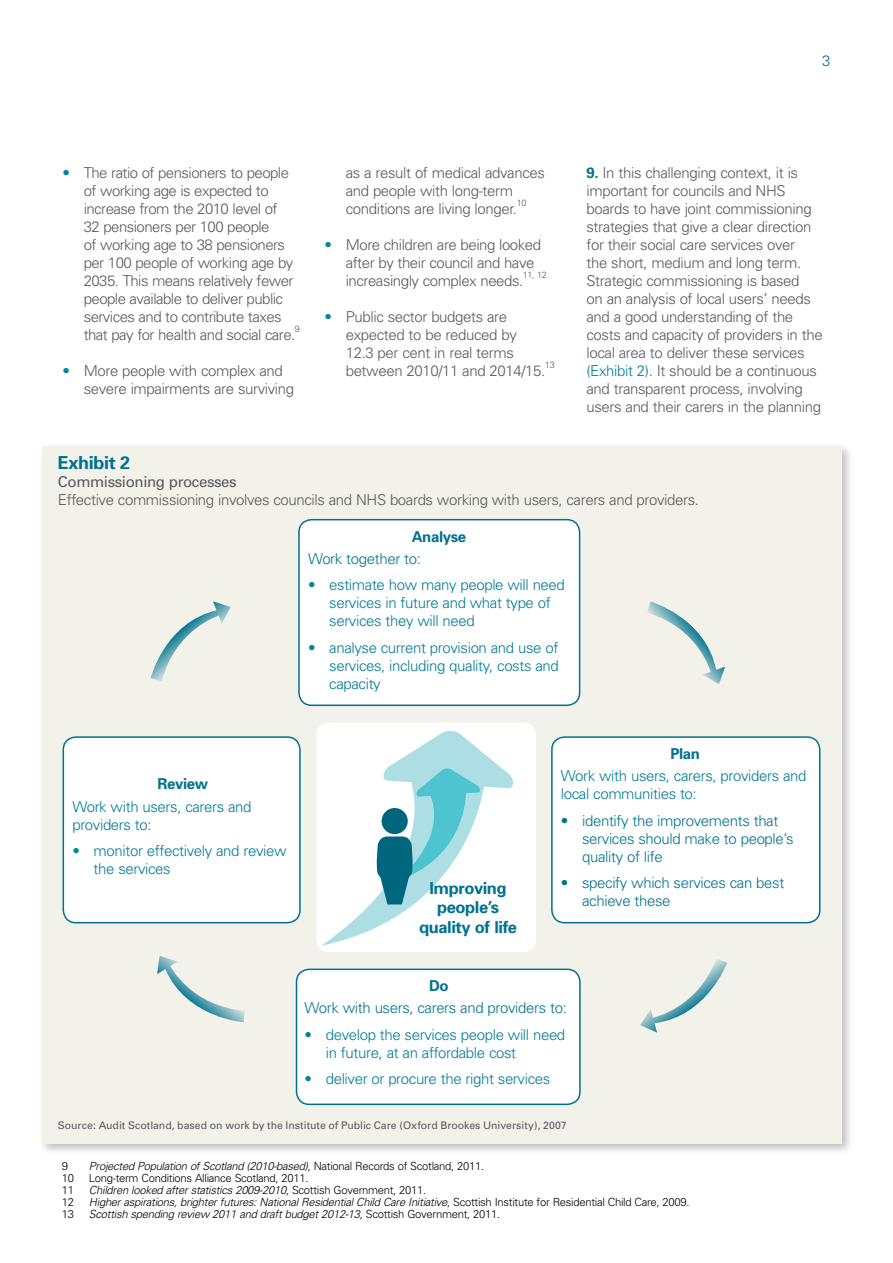
<style>
.page{position:relative;width:893px;height:1263px;background:#fff}
.page>*{position:absolute;margin:0;border:0;box-sizing:border-box;transform-origin:0 0}
.Exhibit_-_Heading_3{font:700 18px "Univers";letter-spacing:-.02em;color:#00728f}
.t1{font:700 16.5px/19.5px "Univers";letter-spacing:-.025em;color:#00728f;text-align:center}
.Paragraph_-_bullet{font:300 15px/18px "Univers";letter-spacing:-.03em;color:#58595b}
.Paragraph{font:300 15px/18px "Univers";letter-spacing:-.025em;color:#58595b}
.Paragraph_-_bullet-2{font:300 15px/18px "Univers";letter-spacing:-.025em;color:#007b98}
.Paragraph_-_bullet-3{font:300 15px/18px "Univers";letter-spacing:-.025em;color:#00728f}
.Paragraph-2{font:300 15px/18px "Univers";letter-spacing:-.025em;color:#007b98}
.Exhibit_-_Heading_4{font:300 15px "Univers";letter-spacing:-.025em;color:#58595b}
.Contents_-_Heading_3{font:300 15px "Univers";letter-spacing:-.025em;color:#00728f}
.Exhibit_-_Heading_4-2{font:15px "Univers";letter-spacing:-.025em;color:#58595b}
.Contents_-_Heading_3-2{font:700 15px "Univers";letter-spacing:-.025em;color:#00728f}
.t2{font:italic 300 11.25px "Univers";letter-spacing:-.025em;color:#000}
.t3{font:300 11.25px "Univers";letter-spacing:-.025em;color:#000}
.Exhibit_source{font:10.5px "Univers";color:#58595b}
.Paragraph_-_bullet-4{font:300 9px "Univers";letter-spacing:-.025em;color:#58595b}
.s1{color:#0086a2}
.s2{font-weight:700;color:#00728f}
.s3{color:#007b98}
.s4{font-style:normal}
</style>
<div class="page">
<div style="left:39px;top:442px;width:815px;height:714px;background:#000;opacity:.25"></div>
<div style="left:43px;top:446px;width:799px;height:697px;background:#f2f1ea"></div>
<div style="left:299px;top:520px;width:281px;height:185px;background:#fff;border-radius:13px"></div>
<div style="left:298px;top:519px;width:282px;height:187px;border:2px solid #00728f;border-radius:13px"></div>
<div style="left:552px;top:737px;width:268px;height:186px;background:#fff;border-radius:13px"></div>
<div style="left:551px;top:736px;width:269px;height:187px;border:2px solid #00728f;border-radius:13px"></div>
<div style="left:63px;top:737px;width:237px;height:186px;background:#fff;border-radius:13px"></div>
<div style="left:63px;top:736px;width:238px;height:187px;border:2px solid #00728f;border-radius:13px"></div>
<div style="left:297px;top:969px;width:283px;height:135px;background:#fff;border-radius:13px"></div>
<div style="left:296px;top:968px;width:285px;height:137px;border:2px solid #00728f;border-radius:13px"></div>
<svg style="left:647px;top:601px;width:78px;height:83px"></svg>
<svg style="left:640px;top:959px;width:87px;height:73px"></svg>
<svg style="left:157px;top:956px;width:88px;height:67px"></svg>
<svg style="left:150px;top:601px;width:81px;height:80px"></svg>
<div style="left:316px;top:722px;width:220px;height:230px;background:#fff;border-radius:13px"></div>
<svg style="left:322px;top:731px;width:191px;height:215px"></svg>
<p class="Paragraph_-_bullet-3" style="left:822px;top:52px;width:10px">3</p>
<p class="Paragraph_-_bullet" style="left:84px;top:163px;width:213px;text-indent:-21px"><span class="s1">•</span> The ratio of pensioners to people of working age is expected to increase from the 2010 level of<br>32 pensioners per 100 people<br>of working age to 38 pensioners per 100 people of working age by<br>2035. This means relatively fewer people available to deliver public services and to contribute taxes that pay for health and social care.</p>
<p class="Paragraph_-_bullet-4" style="left:295px;top:324px;width:7px">9</p>
<p class="Paragraph_-_bullet" style="left:84px;top:361px;width:212px;text-indent:-21px"><span class="s1">•</span> More people with complex and severe impairments are surviving</p>
<p class="Paragraph_-_bullet" style="left:346px;top:163px;width:201px">as a result of medical advances and people with long-term conditions are living longer.</p>
<p class="Paragraph_-_bullet-4" style="left:517px;top:198px;width:11px">10</p>
<p class="Paragraph_-_bullet" style="left:346px;top:235px;width:197px;text-indent:-21px"><span class="s1">•</span> More children are being looked after by their council and have increasingly complex needs.</p>
<p class="Paragraph_-_bullet-4" style="left:523px;top:270px;width:25px">11, 12</p>
<p class="Paragraph_-_bullet" style="left:346px;top:307px;width:201px;text-indent:-21px"><span class="s1">•</span> Public sector budgets are expected to be reduced by<br>12.3 per cent in real terms between 2010/11 and 2014/15.</p>
<p class="Paragraph_-_bullet-4" style="left:545px;top:360px;width:11px">13</p>
<p class="Paragraph" style="left:586px;top:163px;width:238px"><span class="s2">9.</span> In this challenging context, it is important for councils and NHS boards to have joint commissioning strategies that give a clear direction for their social care services over<br>the short, medium and long term.<br>Strategic commissioning is based<br>on an analysis of local users’ needs and a good understanding of the costs and capacity of providers in the local area to deliver these services <span class="s3">(Exhibit 2)</span>. It should be a continuous and transparent process, involving users and their carers in the planning</p>
<p class="Exhibit_-_Heading_3" style="left:58px;top:451px;width:74px">Exhibit 2</p>
<p class="Exhibit_-_Heading_4-2" style="left:58px;top:473px;width:180px">Commissioning processes</p>
<p class="Exhibit_-_Heading_4" style="left:58px;top:490px;width:642px">Effective commissioning involves councils and NHS boards working with users, carers and providers.</p>
<p class="Contents_-_Heading_3-2" style="left:412px;top:527px;width:56px">Analyse</p>
<p class="Contents_-_Heading_3" style="left:308px;top:549px;width:114px">Work together to:</p>
<p class="Paragraph_-_bullet-2" style="left:329px;top:576px;width:237px;text-indent:-21px"><span class="s1">•</span> estimate how many people will need services in future and what type of services they will need</p>
<p class="Paragraph_-_bullet-2" style="left:329px;top:638px;width:231px;text-align:justify;text-indent:-21px"><span class="s1">•</span> analyse current provision and use of services, including quality, costs and capacity</p>
<p class="Contents_-_Heading_3-2" style="left:158px;top:775px;width:52px">Review</p>
<p class="Paragraph-2" style="left:72px;top:797px;width:181px">Work with users, carers and providers to:</p>
<p class="Paragraph_-_bullet-2" style="left:94px;top:842px;width:194px;text-indent:-21px"><span class="s1">•</span> monitor effectively and review the services</p>
<p class="t1" style="left:419px;top:878px;width:99px">Improving people’s quality of life</p>
<p class="Contents_-_Heading_3-2" style="left:670px;top:744px;width:31px">Plan</p>
<p class="Paragraph-2" style="left:561px;top:767px;width:247px">Work with users, carers, providers and local communities to:</p>
<p class="Paragraph_-_bullet-3" style="left:582px;top:811px;width:213px;text-indent:-21px">• identify the improvements that services should make to people’s quality of life</p>
<p class="Paragraph_-_bullet-3" style="left:582px;top:874px;width:204px;text-indent:-21px">• specify which services can best achieve these</p>
<p class="Contents_-_Heading_3-2" style="left:429px;top:977px;width:21px">Do</p>
<p class="Contents_-_Heading_3" style="left:304px;top:999px;width:264px">Work with users, carers and providers to:</p>
<p class="Paragraph_-_bullet-2" style="left:326px;top:1025px;width:241px;text-indent:-21px"><span class="s1">•</span> develop the services people will need in future, at an affordable cost</p>
<p class="Paragraph_-_bullet-2" style="left:304px;top:1070px;width:247px"><span class="s1">•</span> deliver or procure the right services</p>
<p class="Exhibit_source" style="left:58px;top:1119px;width:510px">Source: Audit Scotland, based on work by the Institute of Public Care (Oxford Brookes University), 2007</p>
<p class="t3" style="left:62px;top:1159px;width:8px">9</p>
<p class="t2" style="left:89px;top:1159px;width:397px">Projected Population of Scotland (2010-based)<span class="s4">, National Records of Scotland, 2011.</span></p>
<p class="t3" style="left:62px;top:1171px;width:14px">10</p>
<p class="t3" style="left:89px;top:1171px;width:221px">Long-term Conditions Alliance Scotland, 2011.</p>
<p class="t3" style="left:62px;top:1183px;width:14px">11</p>
<p class="t2" style="left:89px;top:1183px;width:339px">Children looked after statistics 2009-2010<span class="s4">, Scottish Government, 2011.</span></p>
<p class="t3" style="left:62px;top:1195px;width:14px">12</p>
<p class="t2" style="left:89px;top:1195px;width:602px">Higher aspirations, brighter futures: National Residential Child Care Initiative<span class="s4">, Scottish Institute for Residential Child Care, 2009.</span></p>
<p class="t3" style="left:62px;top:1207px;width:14px">13</p>
<p class="t2" style="left:89px;top:1207px;width:413px">Scottish spending review 2011 and draft budget 2012-13<span class="s4">, Scottish Government, 2011.</span></p>
</div>
